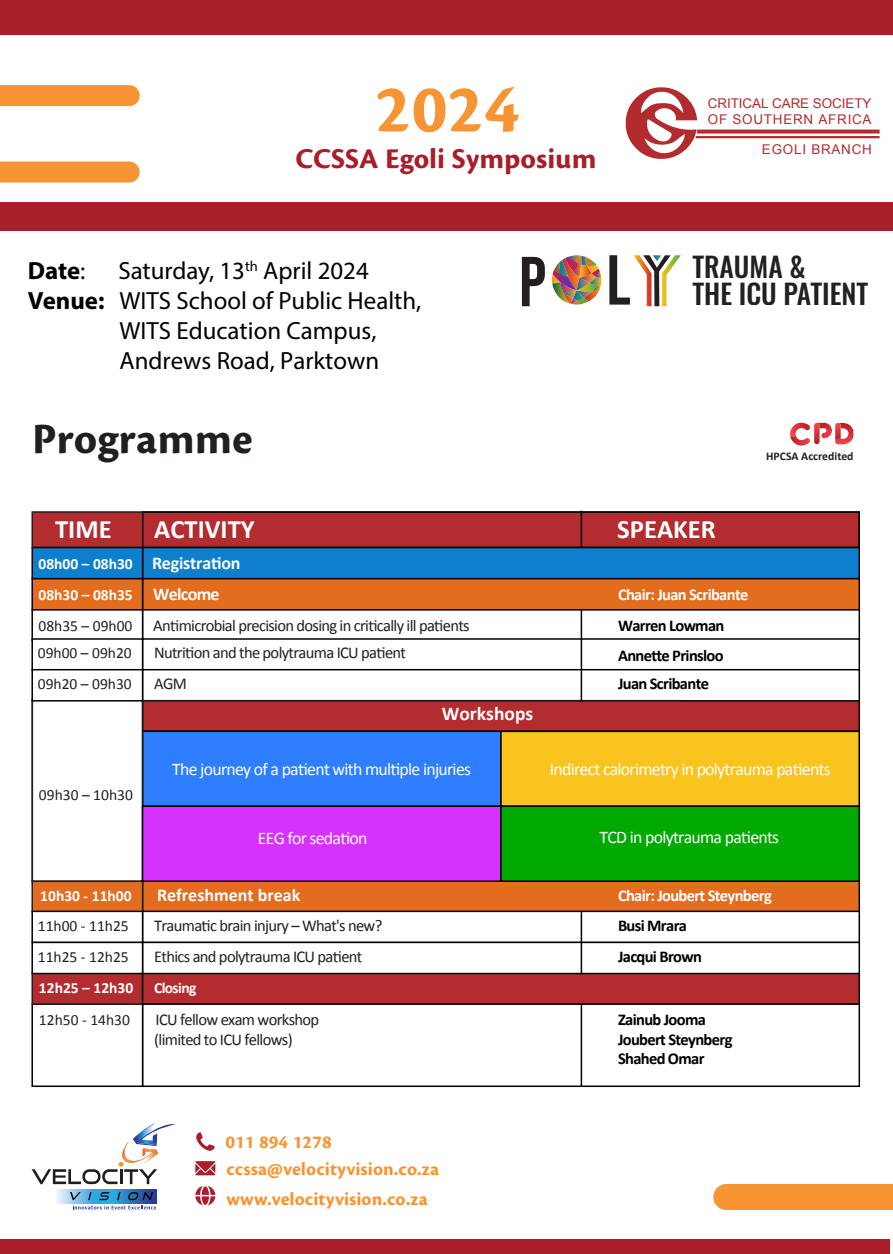
<style>
.page{position:relative;width:893px;height:1254px;background:#fff}
.page>*{position:absolute;margin:0;border:0;box-sizing:border-box;transform-origin:0 0}
.t1{font:71.4px "Cronos Pro Bold Capt";color:#f79534}
.t2{font:45px "Cronos Pro Bold Capt";color:#231f20}
.t3{font:29.85px "Cronos Pro Bold Capt";color:#a81e2b}
.t4{font:500 27.6px/26.2px "Oswald";color:#232020}
.t5{font:700 26.7px "Calibri";color:#fff}
.t6{font:24.9px "Myriad Pro";color:#000}
.t7{font:700 24.9px "Myriad Pro";color:#000}
.t8{font:700 19.5px "Calibri";color:#fff}
.t9{font:19.2px/27px "Cronos Pro Bold Capt";letter-spacing:.005em;color:#f79534}
.t10{font:700 18px/31px "Calibri";letter-spacing:-.015em;color:#fff}
.t11{font:17.7px "Calibri";letter-spacing:-.04em;color:#fff}
.t12{font:16.5px/20.4px "Calibri";letter-spacing:-.04em;color:#231f20}
.t13{font:700 16.5px/19.8px "Calibri";letter-spacing:-.04em;color:#000}
.t14{font:700 16.5px "Calibri";letter-spacing:-.04em;color:#fff}
.t15{font:15.45px "Calibri";color:#231f20}
.t16{font:700 15.45px/31px "Calibri";color:#fff}
.t17{font:700 15.45px "Calibri";letter-spacing:-.04em;color:#fff}
.t18{font:13.5px/16px "Arial";letter-spacing:-.005em;color:#b22b2e}
.t19{font:13.5px "Arial";letter-spacing:.055em;color:#b22b2e}
.t20{font:700 11.7px "Calibri";color:#231f20}
.s1{font-weight:400}
.s2{font-weight:700}
</style>
<div class="page">
<div style="left:0;top:0;width:893px;height:35px;background:#a81e2b"></div>
<div style="left:0;top:1239px;width:890px;height:14px;background:#a81e2b"></div>
<div style="left:31px;top:608px;width:112px;height:33px;background:#fff;border:2px solid #000"></div>
<div style="left:142px;top:638px;width:718px;height:33px;background:#fff;border:2px solid #000"></div>
<div style="left:31px;top:638px;width:112px;height:33px;background:#fff;border:2px solid #000"></div>
<div style="left:142px;top:1003px;width:718px;height:84px;background:#fff;border:2px solid #000"></div>
<div style="left:31px;top:1003px;width:112px;height:84px;background:#fff;border:2px solid #000"></div>
<div style="left:142px;top:730px;width:360px;height:77px;background:#2e7eff"></div>
<div style="left:500px;top:730px;width:360px;height:77px;background:#f9c41e"></div>
<div style="left:142px;top:511px;width:718px;height:37px;background:#b32c2f;border:2px solid #000"></div>
<div style="left:31px;top:511px;width:112px;height:37px;background:#b32c2f;border:2px solid #231f20"></div>
<div style="left:142px;top:547px;width:718px;height:32px;background:#0e7fcc;border:1px solid #000"></div>
<div style="left:31px;top:547px;width:112px;height:32px;background:#0e7fcc;border:1px solid #000"></div>
<div style="left:142px;top:578px;width:718px;height:32px;background:#e36c1e;border:2px solid #000"></div>
<div style="left:31px;top:578px;width:112px;height:32px;background:#e36c1e;border:2px solid #000"></div>
<div style="left:142px;top:880px;width:718px;height:32px;background:#e36c1e;border:1px solid #000"></div>
<div style="left:31px;top:880px;width:112px;height:32px;background:#e36c1e"></div>
<div style="left:31px;top:972px;width:112px;height:32px;background:#b32c2f;border:2px solid #231f20"></div>
<div style="left:142px;top:699px;width:718px;height:33px;background:#b32c2f;border:2px solid #000"></div>
<div style="left:142px;top:971px;width:718px;height:33px;background:#b32c2f;border:2px solid #000"></div>
<div style="left:31px;top:699px;width:112px;height:183px;background:#fff;border:2px solid #231f20"></div>
<svg style="left:790px;top:422px;width:20px;height:23px"></svg>
<svg style="left:814px;top:423px;width:6px;height:21px"></svg>
<svg style="left:817px;top:423px;width:36px;height:21px"></svg>
<div style="left:142px;top:669px;width:718px;height:32px;background:#fff;border:2px solid #000"></div>
<div style="left:31px;top:669px;width:112px;height:32px;background:#fff;border:2px solid #000"></div>
<hr style="left:142px;top:700px;width:539px;height:1px;background:#231f20">
<div style="left:142px;top:910px;width:718px;height:33px;background:#fff;border:2px solid #000"></div>
<div style="left:31px;top:910px;width:112px;height:33px;background:#fff;border:2px solid #000"></div>
<div style="left:142px;top:941px;width:718px;height:33px;background:#fff;border:2px solid #000"></div>
<div style="left:31px;top:941px;width:112px;height:33px;background:#fff;border:2px solid #000"></div>
<div style="left:142px;top:805px;width:360px;height:77px;background:#d731ff;border:1px solid #000"></div>
<div style="left:500px;top:805px;width:360px;height:77px;background:#0a0;border:2px solid #000"></div>
<div style="left:0;top:202px;width:893px;height:29px;background:#a81e2b"></div>
<div style="left:0;top:85px;width:140px;height:21px;background:#f79534"></div>
<div style="left:0;top:161px;width:140px;height:21px;background:#f79534"></div>
<svg style="left:626px;top:87px;width:71px;height:72px"></svg>
<svg style="left:697px;top:129px;width:183px;height:4px"></svg>
<hr style="left:695px;top:136px;width:185px;height:2px;background:#b22b2e">
<div style="left:713px;top:1184px;width:180px;height:25px;background:#f79534"></div>
<img style="left:56px;top:1189px;width:101px;height:14px">
<svg style="left:32px;top:1123px;width:144px;height:61px"></svg>
<svg style="left:70px;top:1191px;width:86px;height:18px;background:#6196c0"></svg>
<svg style="left:196px;top:1132px;width:19px;height:18px"></svg>
<svg style="left:195px;top:1161px;width:20px;height:14px"></svg>
<svg style="left:195px;top:1186px;width:20px;height:19px"></svg>
<hr style="left:581px;top:1004px;width:1px;height:82px;background:#000">
<hr style="left:581px;top:911px;width:1px;height:63px;background:#000">
<hr style="left:581px;top:609px;width:1px;height:92px;background:#000">
<hr style="left:581px;top:510px;width:1px;height:37px;background:#000">
<img style="left:552px;top:255px;width:50px;height:50px">
<svg style="left:522px;top:257px;width:23px;height:49px"></svg>
<svg style="left:609px;top:255px;width:72px;height:51px"></svg>
<h1 class="t1" style="left:375px;top:68px;width:146px">2024</h1>
<p class="t18" style="left:708px;top:95px;width:165px">CRITICAL CARE SOCIETY<br>OF SOUTHERN AFRICA</p>
<p class="t19" style="left:762px;top:141px;width:111px">EGOLI BRANCH</p>
<h3 class="t3" style="left:295px;top:142px;width:303px">CCSSA Egoli Symposium</h3>
<h3 class="t7" style="left:28px;top:254px;width:59px">Date<span class="s1">:</span></h3>
<h3 class="t6" style="left:118px;top:255px;width:252px">Saturday, 13<sup>th</sup> April 2024</h3>
<h3 class="t6" style="left:28px;top:285px;width:395px"><span class="s2">Venue:</span> WITS School of Public Health,</h3>
<h3 class="t6" style="left:120px;top:315px;width:258px">WITS Education Campus,</h3>
<h3 class="t6" style="left:120px;top:345px;width:261px">Andrews Road, Parktown</h3>
<h2 class="t2" style="left:32px;top:413px;width:222px">Programme</h2>
<h3 class="t4" style="left:692px;top:256px;width:178px">TRAUMA &amp;<br>THE ICU PATIENT</h3>
<p class="t20" style="left:766px;top:448px;width:89px">HPCSA Accredited</p>
<h3 class="t5" style="left:55px;top:512px;width:58px">TIME</h3>
<p class="t16" style="left:38px;top:548px;width:96px">08h00 – 08h30<br>08h30 – 08h35</p>
<p class="t15" style="left:39px;top:616px;width:95px">08h35 – 09h00</p>
<h3 class="t5" style="left:154px;top:512px;width:102px">ACTIVITY</h3>
<h3 class="t5" style="left:617px;top:512px;width:100px">SPEAKER</h3>
<p class="t10" style="left:152px;top:547px;width:90px">Registration<br>Welcome</p>
<p class="t12" style="left:153px;top:615px;width:318px">Antimicrobial precision dosing in critically ill patients</p>
<p class="t14" style="left:618px;top:584px;width:132px">Chair: Juan Scribante</p>
<p class="t13" style="left:618px;top:616px;width:108px">Warren Lowman</p>
<p class="t15" style="left:38px;top:643px;width:95px">09h00 – 09h20</p>
<p class="t12" style="left:154px;top:642px;width:254px">Nutrition and the polytrauma ICU patient</p>
<p class="t15" style="left:38px;top:674px;width:95px">09h20 – 09h30</p>
<p class="t12" style="left:154px;top:673px;width:34px">AGM</p>
<p class="t8" style="left:442px;top:701px;width:93px">Workshops</p>
<p class="t13" style="left:618px;top:646px;width:107px">Annette Prinsloo</p>
<p class="t13" style="left:618px;top:673px;width:92px">Juan Scribante</p>
<p class="t15" style="left:39px;top:785px;width:95px">09h30 – 10h30</p>
<p class="t16" style="left:40px;top:880px;width:93px">10h30 - 11h00</p>
<p class="t11" style="left:172px;top:757px;width:300px">The journey of a patient with multiple injuries</p>
<p class="t11" style="left:550px;top:757px;width:283px">Indirect calorimetry in polytrauma patients</p>
<p class="t11" style="left:258px;top:827px;width:111px">EEG for sedation</p>
<p class="t11" style="left:600px;top:826px;width:181px">TCD in polytrauma patients</p>
<p class="t10" style="left:157px;top:879px;width:145px">Refreshment break</p>
<p class="t14" style="left:618px;top:885px;width:155px">Chair: Joubert Steynberg</p>
<p class="t15" style="left:38px;top:915px;width:92px">11h00 - 11h25</p>
<p class="t12" style="left:154px;top:915px;width:230px">Traumatic brain injury – What's new?</p>
<p class="t15" style="left:38px;top:946px;width:92px">11h25 - 12h25</p>
<p class="t12" style="left:154px;top:946px;width:210px">Ethics and polytrauma ICU patient</p>
<p class="t16" style="left:39px;top:972px;width:96px">12h25 – 12h30</p>
<p class="t17" style="left:154px;top:978px;width:44px">Closing</p>
<p class="t15" style="left:39px;top:1009px;width:92px">12h50 - 14h30</p>
<p class="t12" style="left:154px;top:1009px;width:166px">ICU fellow exam workshop (limited to ICU fellows)</p>
<p class="t9" style="left:225px;top:1129px;width:215px">011 894 1278 ccssa@velocityvision.co.za</p>
<p class="t9" style="left:226px;top:1185px;width:203px">www.velocityvision.co.za</p>
<p class="t13" style="left:618px;top:909px;width:85px;line-height:30.9px">Busi Mrara<br>Jacqui Brown</p>
<p class="t13" style="left:618px;top:1009px;width:116px">Zainub Jooma<br>Joubert Steynberg<br>Shahed Omar</p>
</div>
